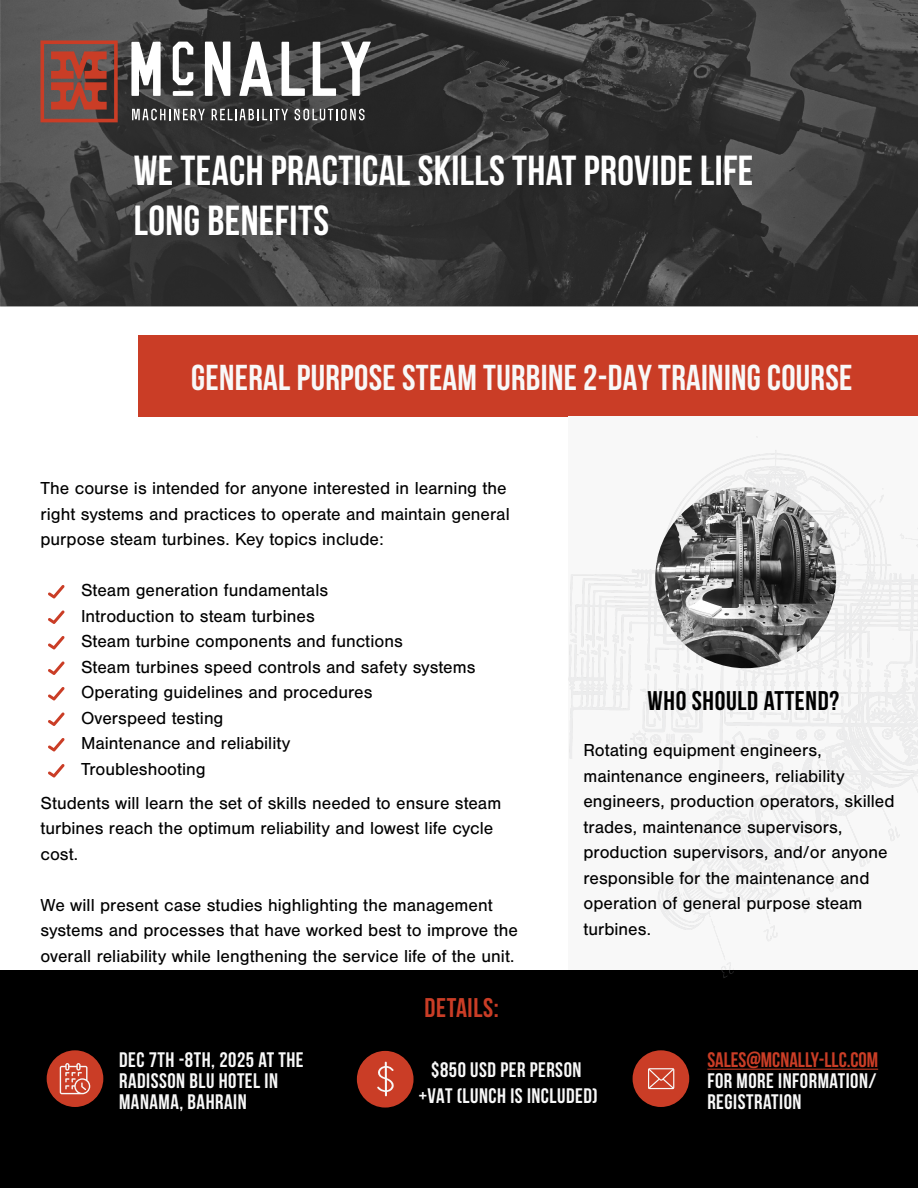
<style>
.page{position:relative;width:918px;height:1188px;background:#fff}
.page>*{position:absolute;margin:0;border:0;box-sizing:border-box;transform-origin:0 0}
.t1{font:700 42px/50.4px "Bebas Neue";letter-spacing:.01em;color:#fff}
.t2{font:700 36px "Bebas Neue";letter-spacing:.01em;color:#f8f8f8}
.t3{font:700 27px "Bebas Neue";letter-spacing:.025em;color:#000}
.t4{font:700 27px "Bebas Neue";letter-spacing:.025em;color:#ca3d26}
.t5{font:700 21px/21px "Bebas Neue";letter-spacing:.025em;color:#f8f8f8}
.t6{font:700 21px "Bebas Neue";color:#ca3d26}
.t7{font:18px/25.5px "Nimbus San";color:#000}
</style>
<div class="page">
<img style="left:1px;top:0;width:917px;height:306px">
<svg style="left:41px;top:40px;width:77px;height:82px;background:#8c463b"></svg>
<div style="left:139px;top:335px;width:779px;height:82px;background:#ca3d26"></div>
<div style="left:569px;top:417px;width:349px;height:553px;background:#f8f8f8"></div>
<div style="left:0;top:970px;width:918px;height:218px;background:#000"></div>
<img style="left:568px;top:450px;width:350px;height:528px">
<hr style="left:707px;top:1069px;width:171px;height:1px;background:#ca3d26">
<svg style="left:48px;top:585px;width:17px;height:13px"></svg>
<svg style="left:48px;top:610px;width:17px;height:14px"></svg>
<svg style="left:48px;top:636px;width:17px;height:13px"></svg>
<svg style="left:48px;top:661px;width:17px;height:14px"></svg>
<svg style="left:48px;top:687px;width:17px;height:13px"></svg>
<svg style="left:48px;top:712px;width:17px;height:14px"></svg>
<svg style="left:48px;top:738px;width:17px;height:13px"></svg>
<svg style="left:48px;top:764px;width:17px;height:14px"></svg>
<div style="left:47px;top:1050px;width:56px;height:57px;background:#ca3d26;border-radius:50%"></div>
<svg style="left:60px;top:1063px;width:30px;height:31px"></svg>
<div style="left:357px;top:1051px;width:57px;height:57px;background:#ca3d26;border-radius:50%"></div>
<svg style="left:377px;top:1066px;width:17px;height:26px"></svg>
<hr style="left:385px;top:1062px;width:2px;height:34px;background:#f8f8f8">
<div style="left:633px;top:1050px;width:56px;height:57px;background:#ca3d26;border-radius:50%"></div>
<svg style="left:648px;top:1068px;width:26px;height:21px"></svg>
<svg style="left:131px;top:42px;width:30px;height:54px"></svg>
<svg style="left:173px;top:42px;width:20px;height:43px"></svg>
<svg style="left:205px;top:42px;width:25px;height:54px"></svg>
<svg style="left:239px;top:42px;width:34px;height:54px"></svg>
<svg style="left:282px;top:42px;width:23px;height:54px"></svg>
<svg style="left:313px;top:42px;width:58px;height:54px"></svg>
<div style="left:173px;top:91px;width:20px;height:5px;background:#fff"></div>
<svg style="left:132px;top:109px;width:73px;height:11px"></svg>
<svg style="left:212px;top:109px;width:76px;height:11px"></svg>
<svg style="left:295px;top:109px;width:70px;height:11px"></svg>
<img style="left:655px;top:487px;width:181px;height:181px;border-radius:90px">
<h1 class="t1" style="left:134px;top:144px;width:621px">WE TEACH PRACTICAL SKILLS THAT PROVIDE LIFE<br>LONG BENEFITS</h1>
<h2 class="t2" style="left:191px;top:357px;width:663px">GENERAL PURPOSE STEAM TURBINE 2-DAY TRAINING COURSE</h2>
<p class="t7" style="left:41px;top:476px;width:471px">The course is intended for anyone interested in learning the right systems and practices to operate and maintain general purpose steam turbines. Key topics include:</p>
<p class="t7" style="left:81px;top:578px;width:396px;text-indent:-27px"><sup>•</sup> Steam generation fundamentals<br>Introduction to steam turbines<br>Steam turbine components and functions<br>Steam turbines speed controls and safety systems<br>Operating guidelines and procedures<br>Overspeed testing<br>Maintenance and reliability<br>Troubleshooting</p>
<p class="t7" style="left:41px;top:790px;width:462px">Students will learn the set of skills needed to ensure steam turbines reach the optimum reliability and lowest life cycle cost.</p>
<p class="t7" style="left:41px;top:892px;width:479px">We will present case studies highlighting the management systems and processes that have worked best to improve the overall reliability while lengthening the service life of the unit.</p>
<h3 class="t4" style="left:425px;top:993px;width:76px">DETAILS:</h3>
<h3 class="t3" style="left:648px;top:686px;width:193px">WHO SHOULD ATTEND?</h3>
<p class="t7" style="left:583px;top:738px;width:313px">Rotating equipment engineers, maintenance engineers, reliability engineers, production operators, skilled trades, maintenance supervisors, production supervisors, and/or anyone responsible for the maintenance and operation of general purpose steam turbines.</p>
<p class="t5" style="left:119px;top:1049px;width:186px">DEC 7TH -8TH, 2025 AT THE<br>RADISSON BLU HOTEL IN<br>MANAMA, BAHRAIN</p>
<p class="t5" style="left:419px;top:1057px;width:180px;line-height:25.2px;text-align:center">$850 USD PER PERSON +VAT (LUNCH IS INCLUDED)</p>
<p class="t6" style="left:707px;top:1048px;width:172px">SALES@MCNALLY-LLC.COM</p>
<p class="t5" style="left:707px;top:1070px;width:171px">FOR MORE INFORMATION/<br>REGISTRATION</p>
</div>
